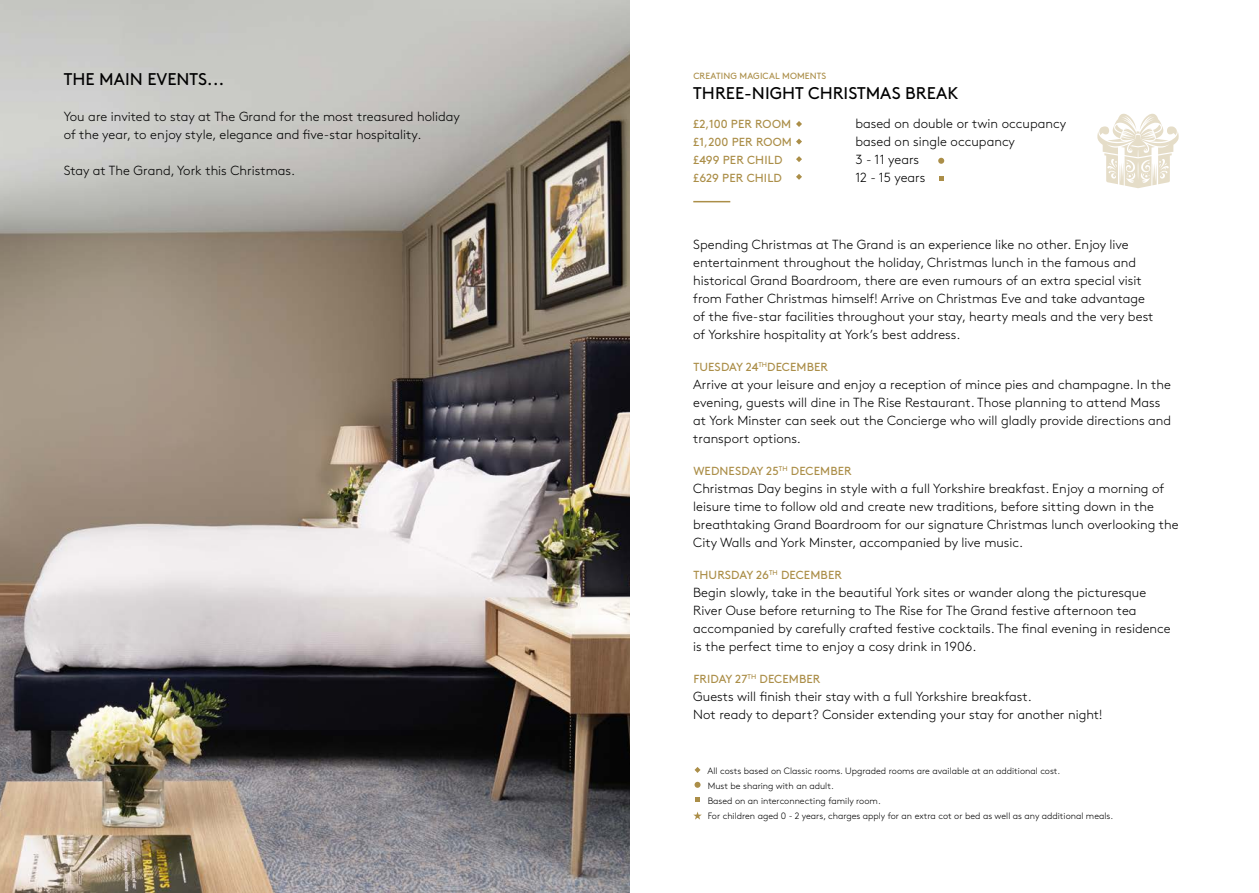
<style>
.page{position:relative;width:1259px;height:893px;background:#fff}
.page>*{position:absolute;margin:0;border:0;box-sizing:border-box;transform-origin:0 0}
.t1{font:16.95px "Brown Std";color:#000}
.t2{font:300 13.2px/18px "Brown Std";color:#000}
.t3{font:11.7px "Brown Std";letter-spacing:.01em;color:#ab8e48}
.t4{font:300 9.15px "Brown Std";color:#000}
.t5{font:9px "Brown Std";letter-spacing:.01em;color:#ab8e48}
</style>
<div class="page">
<img style="left:0;top:0;width:629px;height:893px">
<hr style="left:693px;top:201px;width:37px;height:1px;background:#ab8e48">
<svg style="left:1097px;top:114px;width:81px;height:74px"></svg>
<svg style="left:694px;top:767px;width:6px;height:6px"></svg>
<svg style="left:695px;top:797px;width:4px;height:5px"></svg>
<svg style="left:694px;top:782px;width:6px;height:6px"></svg>
<svg style="left:693px;top:811px;width:9px;height:9px"></svg>
<svg style="left:796px;top:121px;width:6px;height:6px"></svg>
<svg style="left:796px;top:139px;width:6px;height:6px"></svg>
<svg style="left:796px;top:156px;width:6px;height:6px"></svg>
<svg style="left:796px;top:174px;width:6px;height:6px"></svg>
<svg style="left:938px;top:158px;width:6px;height:6px"></svg>
<svg style="left:939px;top:177px;width:4px;height:4px"></svg>
<p class="t1" style="left:64px;top:69px;width:162px">THE MAIN EVENTS...</p>
<p class="t2" style="left:64px;top:108px;width:397px">You are invited to stay at The Grand for the most treasured holiday of the year, to enjoy style, elegance and five-star hospitality.</p>
<p class="t2" style="left:64px;top:162px;width:233px">Stay at The Grand, York this Christmas.</p>
<p class="t5" style="left:693px;top:71px;width:134px">CREATING MAGICAL MOMENTS</p>
<p class="t1" style="left:693px;top:84px;width:267px">THREE-NIGHT CHRISTMAS BREAK</p>
<p class="t3" style="left:693px;top:117px;width:99px">£2,100 PER ROOM</p>
<p class="t2" style="left:855px;top:115px;width:212px">based on double or twin occupancy</p>
<p class="t3" style="left:693px;top:135px;width:100px">£1,200 PER ROOM</p>
<p class="t2" style="left:855px;top:133px;width:161px">based on single occupancy</p>
<p class="t3" style="left:693px;top:153px;width:91px">£499 PER CHILD</p>
<p class="t2" style="left:855px;top:151px;width:65px">3 - 11 years</p>
<p class="t3" style="left:693px;top:171px;width:90px">£629 PER CHILD</p>
<p class="t2" style="left:855px;top:169px;width:72px">12 - 15 years</p>
<p class="t2" style="left:693px;top:235px;width:462px">Spending Christmas at The Grand is an experience like no other. Enjoy live entertainment throughout the holiday, Christmas lunch in the famous and historical Grand Boardroom, there are even rumours of an extra special visit from Father Christmas himself! Arrive on Christmas Eve and take advantage of the five-star facilities throughout your stay, hearty meals and the very best of Yorkshire hospitality at York’s best address.</p>
<p class="t3" style="left:693px;top:360px;width:136px">TUESDAY 24<sup>TH</sup>DECEMBER</p>
<p class="t2" style="left:693px;top:375px;width:479px">Arrive at your leisure and enjoy a reception of mince pies and champagne. In the evening, guests will dine in The Rise Restaurant. Those planning to attend Mass at York Minster can seek out the Concierge who will gladly provide directions and transport options.</p>
<p class="t3" style="left:693px;top:464px;width:160px">WEDNESDAY 25<sup>TH</sup> DECEMBER</p>
<p class="t2" style="left:693px;top:479px;width:487px">Christmas Day begins in style with a full Yorkshire breakfast. Enjoy a morning of leisure time to follow old and create new traditions, before sitting down in the breathtaking Grand Boardroom for our signature Christmas lunch overlooking the City Walls and York Minster, accompanied by live music.</p>
<p class="t3" style="left:693px;top:568px;width:150px">THURSDAY 26<sup>TH</sup> DECEMBER</p>
<p class="t2" style="left:693px;top:584px;width:479px">Begin slowly, take in the beautiful York sites or wander along the picturesque River Ouse before returning to The Rise for The Grand festive afternoon tea accompanied by carefully crafted festive cocktails. The final evening in residence is the perfect time to enjoy a cosy drink in 1906.</p>
<p class="t3" style="left:693px;top:672px;width:129px">FRIDAY 27<sup>TH</sup> DECEMBER</p>
<p class="t2" style="left:693px;top:688px;width:340px">Guests will finish their stay with a full Yorkshire breakfast.</p>
<p class="t2" style="left:693px;top:706px;width:410px">Not ready to depart? Consider extending your stay for another night!</p>
<p class="t4" style="left:707px;top:765px;width:354px">All costs based on Classic rooms. Upgraded rooms are available at an additional cost.</p>
<p class="t4" style="left:707px;top:780px;width:128px">Must be sharing with an adult.</p>
<p class="t4" style="left:707px;top:795px;width:175px">Based on an interconnecting family room.</p>
<p class="t4" style="left:707px;top:810px;width:407px">For children aged 0 - 2 years, charges apply for an extra cot or bed as well as any additional meals.</p>
</div>
